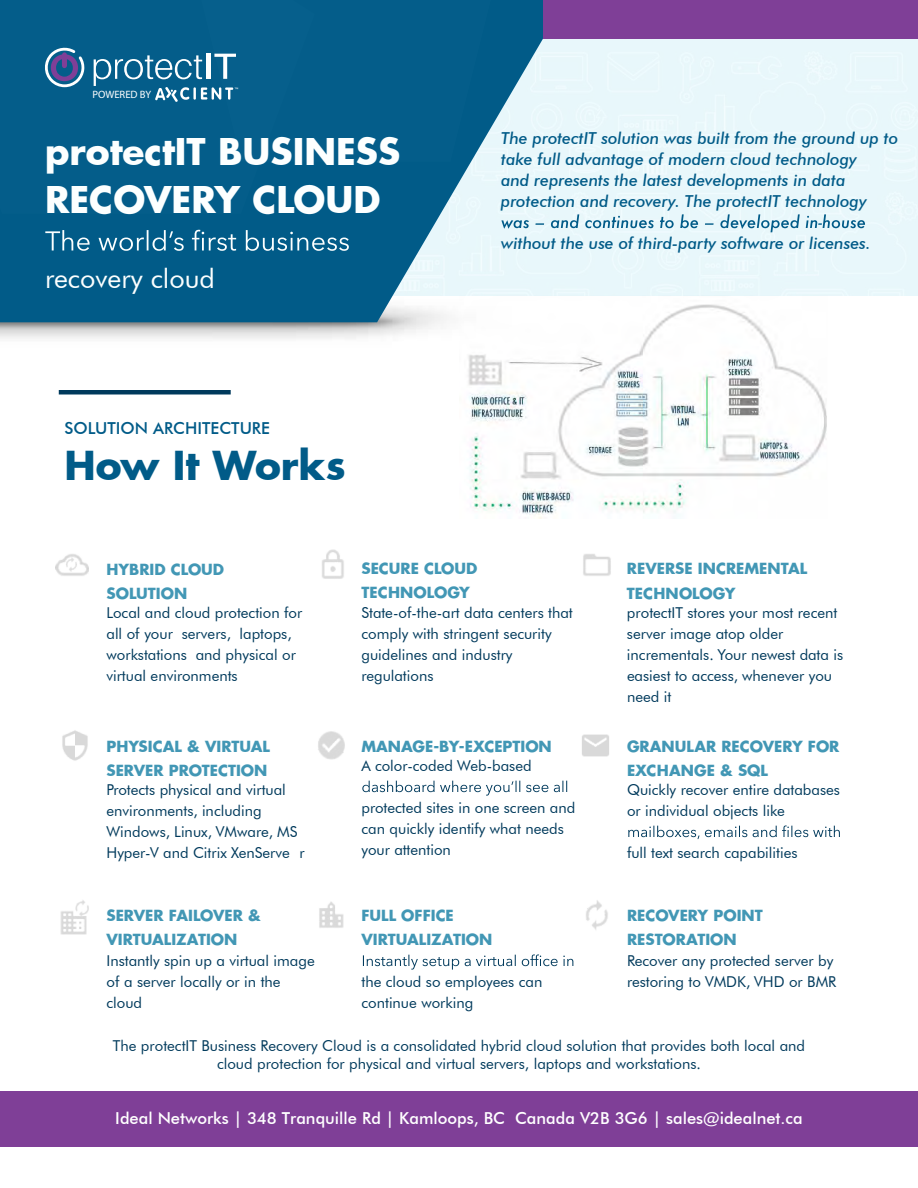
<style>
.page{position:relative;width:918px;height:1188px;background:#fff}
.page>*{position:absolute;margin:0;border:0;box-sizing:border-box;transform-origin:0 0}
.t1{font:700 39px "Futura";color:#015b88}
.t2{font:700 36px/48px "Futura";color:#fcffff}
.t3{font:27px "Futura BT";color:#fcffff}
.t4{font:italic 500 16.5px/21px "Futura BT";color:#015b88}
.t5{font:500 16.5px "Futura BT";color:#fff}
.t6{font:500 16.5px "Futura BT";color:#015b88}
.t7{font:15px/21px "Futura BT";color:#003a5c}
.t8{font:700 15px/24px "Futura";color:#4297b5}
.t9{font:10.65px "Myriad Pro";color:#fff}
</style>
<div class="page">
<img style="left:470px;top:306px;width:357px;height:213px">
<div style="left:543px;top:38px;width:375px;height:258px;background:#e8f7fb"></div>
<img style="left:0;top:210px;width:723px;height:225px">
<svg style="left:0;top:0;width:543px;height:322px;background:#498bab"></svg>
<div style="left:0;top:0;width:315px;height:214px;background:#045d8a"></div>
<svg style="left:501px;top:214px;width:364px;height:18px;background:#bedae6"></svg>
<svg style="left:363px;top:954px;width:210px;height:16px"></svg>
<img style="left:56px;top:554px;width:32px;height:22px">
<img style="left:64px;top:557px;width:16px;height:16px">
<img style="left:322px;top:549px;width:22px;height:30px">
<img style="left:583px;top:554px;width:28px;height:22px">
<div style="left:177px;top:0;width:338px;height:162px;background:#045d8a"></div>
<img style="left:60px;top:911px;width:27px;height:24px">
<img style="left:72px;top:900px;width:17px;height:18px">
<img style="left:319px;top:902px;width:25px;height:26px">
<img style="left:586px;top:900px;width:22px;height:30px">
<div style="left:543px;top:0;width:375px;height:38px;background:#7f3f97"></div>
<svg style="left:45px;top:230px;width:304px;height:21px;background:#317a9e"></svg>
<svg style="left:628px;top:825px;width:212px;height:14px"></svg>
<svg style="left:362px;top:781px;width:205px;height:15px"></svg>
<img style="left:62px;top:730px;width:26px;height:31px">
<img style="left:318px;top:731px;width:27px;height:29px">
<img style="left:582px;top:734px;width:27px;height:23px">
<div style="left:0;top:1091px;width:918px;height:55px;background:#7f3f97"></div>
<div style="left:59px;top:390px;width:172px;height:5px;background:#003a5c"></div>
<svg style="left:43px;top:46px;width:42px;height:41px;background:#4c72a1"></svg>
<svg style="left:94px;top:54px;width:144px;height:48px;background:#347ca0"></svg>
<p class="t9" style="left:92px;top:88px;width:60px">POWERED BY</p>
<h2 class="t2" style="left:45px;top:126px;width:357px">protectIT BUSINESS<br>RECOVERY CLOUD</h2>
<h3 class="t3" style="left:45px;top:262px;width:171px">recovery cloud</h3>
<p class="t6" style="left:64px;top:418px;width:207px">SOLUTION ARCHITECTURE</p>
<h1 class="t1" style="left:64px;top:438px;width:283px">How It Works</h1>
<p class="t4" style="left:501px;top:128px;width:399px">The protectIT solution was built from the ground up to take full advantage of modern cloud technology<br>and represents the latest developments in data protection and recovery. The protectIT technology</p>
<p class="t4" style="left:501px;top:233px;width:371px">without the use of third-party software or licenses.</p>
<p class="t8" style="left:106px;top:556px;width:119px">HYBRID CLOUD<br>SOLUTION</p>
<p class="t7" style="left:106px;top:602px;width:197px">Local and cloud protection for all of your servers, laptops, workstations and physical or virtual environments</p>
<p class="t8" style="left:106px;top:733px;width:165px">PHYSICAL &amp; VIRTUAL<br>SERVER PROTECTION</p>
<p class="t7" style="left:106px;top:779px;width:200px">Protects physical and virtual environments, including<br>Windows, Linux, VMware, MS<br>Hyper-V and Citrix XenServe r</p>
<p class="t8" style="left:106px;top:903px;width:156px">SERVER FAILOVER &amp;<br>VIRTUALIZATION</p>
<p class="t7" style="left:106px;top:950px;width:210px">Instantly spin up a virtual image of a server locally or in the cloud</p>
<p class="t8" style="left:362px;top:556px;width:118px">SECURE CLOUD<br>TECHNOLOGY</p>
<p class="t7" style="left:361px;top:602px;width:213px">State-of-the-art data centers that comply with stringent security guidelines and industry regulations</p>
<p class="t8" style="left:362px;top:733px;width:192px">MANAGE-BY-EXCEPTION</p>
<p class="t7" style="left:362px;top:755px;width:172px">A color-coded Web-based</p>
<p class="t7" style="left:362px;top:797px;width:215px">protected sites in one screen and can quickly identify what needs your attention</p>
<p class="t8" style="left:362px;top:903px;width:132px">FULL OFFICE<br>VIRTUALIZATION</p>
<p class="t7" style="left:362px;top:971px;width:182px">the cloud so employees can continue working</p>
<p class="t8" style="left:627px;top:556px;width:182px">REVERSE INCREMENTAL<br>TECHNOLOGY</p>
<p class="t7" style="left:627px;top:602px;width:218px">protectIT stores your most recent server image atop older incrementals. Your newest data is easiest to access, whenever you need it</p>
<p class="t8" style="left:627px;top:733px;width:214px">GRANULAR RECOVERY FOR<br>EXCHANGE &amp; SQL</p>
<p class="t7" style="left:627px;top:779px;width:214px">Quickly recover entire databases or individual objects like</p>
<p class="t7" style="left:627px;top:842px;width:172px">full text search capabilities</p>
<p class="t8" style="left:627px;top:903px;width:137px">RECOVERY POINT<br>RESTORATION</p>
<p class="t7" style="left:627px;top:950px;width:211px">Recover any protected server by restoring to VMDK, VHD or BMR</p>
<p class="t7" style="left:113px;top:1036px;width:694px;line-height:18px;text-align:center">The protectIT Business Recovery Cloud is a consolidated hybrid cloud solution that provides both local and cloud protection for physical and virtual servers, laptops and workstations.</p>
<p class="t5" style="left:115px;top:1108px;width:689px">Ideal Networks | 348 Tranquille Rd | Kamloops, BC Canada V2B 3G6 | sales@idealnet.ca</p>
</div>
